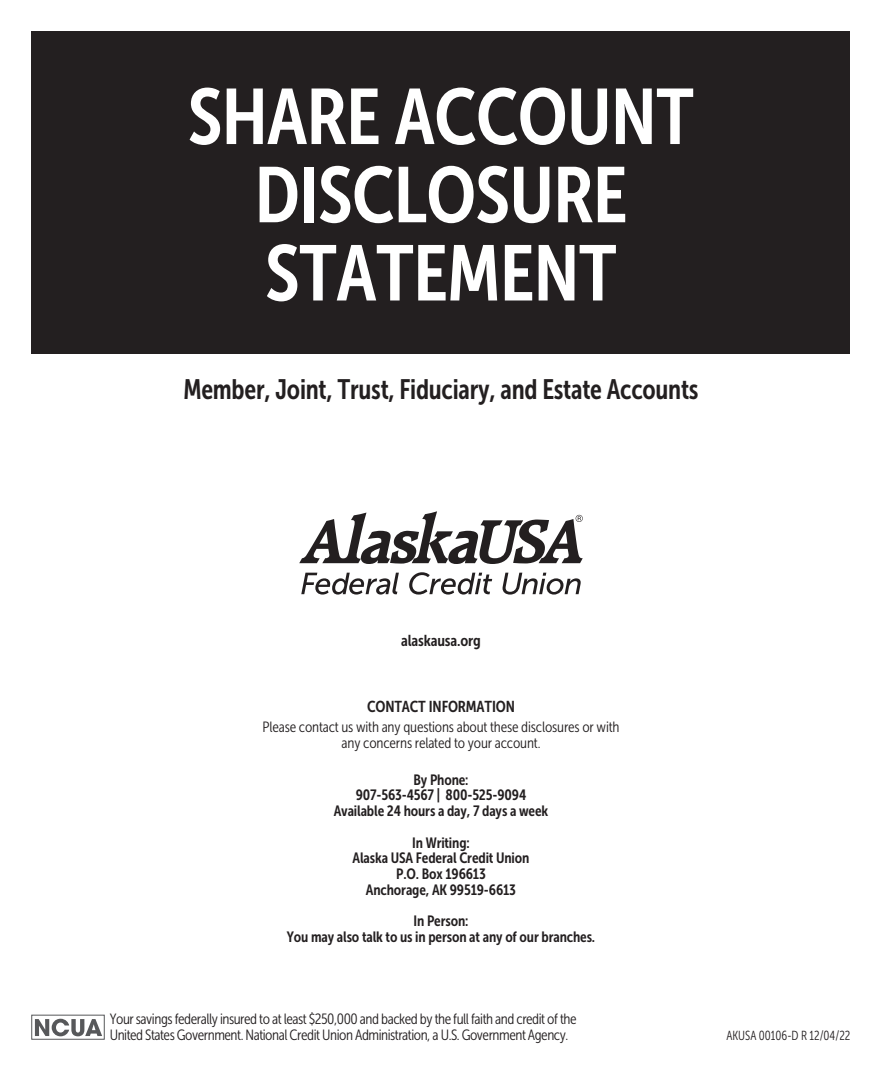
<style>
.page{position:relative;width:882px;height:1071px;background:#fff}
.page>*{position:absolute;margin:0;border:0;box-sizing:border-box;transform-origin:0 0}
.t1{font:78.23px/78.2px "Museo Sans Cond 700";letter-spacing:-.01em;color:#fff;text-align:center}
.t2{font:28px "Museo Sans Cond 700";letter-spacing:-.01em;color:#231f20;scale:.95 1}
.t3{font:15.75px "Museo Sans Cond 700";letter-spacing:-.01em;color:#231f20}
.t4{font:14.88px/15.8px "Museo Sans Cond 700";letter-spacing:-.01em;color:#231f20;text-align:center}
.t5{font:14.88px/15.8px "Museo Sans Cond 300";letter-spacing:-.03em;color:#231f20}
.t6{font:14.88px/15.8px "Museo Sans Cond 300";letter-spacing:-.01em;color:#231f20;text-align:center}
.t7{font:13.12px "Museo Sans Cond 300";color:#231f20;scale:.93 1}
</style>
<div class="page">
<svg style="left:35px;top:1019px;width:67px;height:17px"></svg>
<div style="left:32px;top:1015px;width:73px;height:24px;border:1px solid #57585a"></div>
<div style="left:32px;top:32px;width:818px;height:322px;background:#231f20"></div>
<svg style="left:299px;top:511px;width:284px;height:53px"></svg>
<svg style="left:301px;top:573px;width:98px;height:22px"></svg>
<svg style="left:409px;top:572px;width:83px;height:23px"></svg>
<svg style="left:503px;top:573px;width:78px;height:22px"></svg>
<h1 class="t1" style="left:188px;top:78px;width:508px">SHARE ACCOUNT<br>DISCLOSURE<br>STATEMENT</h1>
<h2 class="t2" style="left:183px;top:374px;width:544px">Member, Joint, Trust, Fiduciary, and Estate Accounts</h2>
<p class="t3" style="left:401px;top:632px;width:81px">alaskausa.org</p>
<p class="t3" style="left:367px;top:697px;width:149px">CONTACT INFORMATION</p>
<p class="t6" style="left:262px;top:720px;width:359px">Please contact us with any questions about these disclosures or with any concerns related to your account.</p>
<p class="t4" style="left:334px;top:772px;width:216px">By Phone:<br>907-563-4567 | 800-525-9094<br>Available 24 hours a day, 7 days a week</p>
<p class="t4" style="left:353px;top:835px;width:178px">In Writing:<br>Alaska USA Federal Credit Union<br>P.O. Box 196613<br>Anchorage, AK 99519-6613</p>
<p class="t4" style="left:287px;top:913px;width:310px">In Person:<br>You may also talk to us in person at any of our branches.</p>
<p class="t5" style="left:110px;top:1011px;width:468px">Your savings federally insured to at least $250,000 and backed by the full faith and credit of the<br>United States Government. National Credit Union Administration, a U.S. Government Agency.</p>
<p class="t7" style="left:726px;top:1028px;width:135px">AKUSA 00106-D R 12/04/22</p>
</div>
